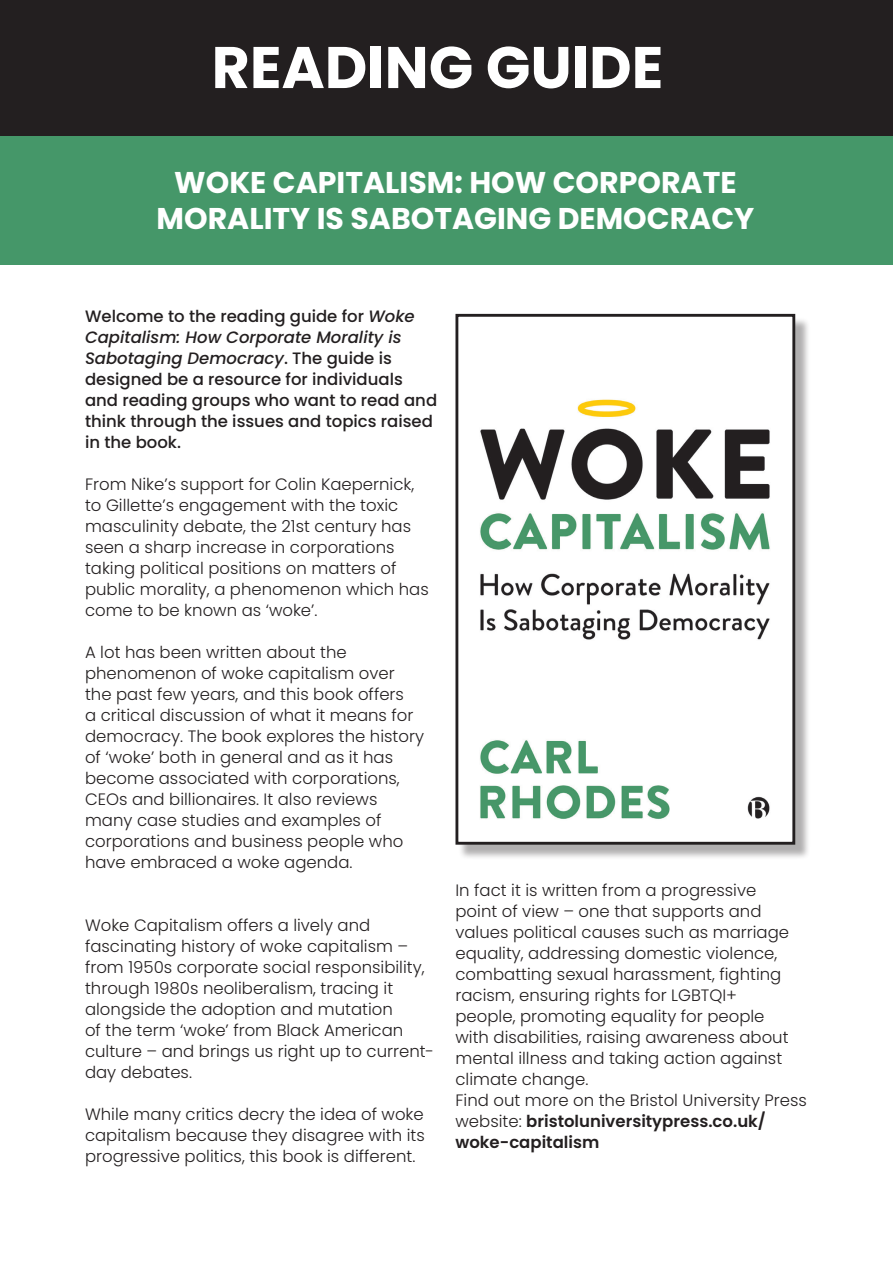
<style>
.page{position:relative;width:893px;height:1263px;background:#fff}
.page>*{position:absolute;margin:0;border:0;box-sizing:border-box;transform-origin:0 0}
.t1{font:700 58.65px "Poppins";color:#fff}
.t2{font:700 30px/36px "Poppins";color:#fff;text-align:center}
.Body_copy{font:300 16.5px/21px "Poppins";color:#231f20}
.Body_copy-2{font:500 16.5px/21px "Poppins";color:#231f20}
.s1{font-style:italic}
.s2{font-weight:600}
</style>
<div class="page">
<div style="left:459px;top:317px;width:352px;height:543px;background:#231f20;opacity:.36"></div>
<img style="left:459px;top:318px;width:332px;height:523px">
<div style="left:455px;top:314px;width:340px;height:531px;border:3px solid #231f20"></div>
<div style="left:0;top:0;width:893px;height:265px;background:#459769"></div>
<div style="left:0;top:0;width:893px;height:136px;background:#231f20"></div>
<p class="t1" style="left:212px;top:33px;width:453px">READING GUIDE</p>
<p class="t2" style="left:157px;top:165px;width:599px">WOKE CAPITALISM: HOW CORPORATE<br>MORALITY IS SABOTAGING DEMOCRACY</p>
<p class="Body_copy-2" style="left:85px;top:305px;width:354px">Welcome to the reading guide for <span class="s1">Woke Capitalism: How Corporate Morality is Sabotaging Democracy</span>. The guide is designed be a resource for individuals and reading groups who want to read and think through the issues and topics raised in the book.</p>
<p class="Body_copy" style="left:85px;top:473px;width:345px">From Nike’s support for Colin Kaepernick, to Gillette’s engagement with the toxic masculinity debate, the 21st century has seen a sharp increase in corporations taking political positions on matters of public morality, a phenomenon which has come to be known as ‘woke’.</p>
<p class="Body_copy" style="left:85px;top:641px;width:340px">A lot has been written about the phenomenon of woke capitalism over the past few years, and this book offers<br>a critical discussion of what it means for democracy. The book explores the history of ‘woke’ both in general and as it has become associated with corporations, CEOs and billionaires. It also reviews many case studies and examples of corporations and business people who have embraced a woke agenda.</p>
<p class="Body_copy" style="left:85px;top:914px;width:351px">Woke Capitalism offers a lively and fascinating history of woke capitalism – from 1950s corporate social responsibility, through 1980s neoliberalism, tracing it alongside the adoption and mutation<br>of the term ‘woke’ from Black American culture – and brings us right up to current&shy;day debates.</p>
<p class="Body_copy" style="left:85px;top:1103px;width:341px;text-align:justify">While many critics decry the idea of woke capitalism because they disagree with its progressive politics, this book is different.</p>
<p class="Body_copy" style="left:455px;top:880px;width:335px">In fact it is written from a progressive point of view – one that supports and values political causes such as marriage equality, addressing domestic violence, combatting sexual harassment, fighting racism, ensuring rights for LGBTQI+ people, promoting equality for people with disabilities, raising awareness about mental illness and taking action against climate change.</p>
<p class="Body_copy" style="left:455px;top:1090px;width:353px">Find out more on the Bristol University Press website: <span class="s2">bristoluniversitypress.co.uk/ woke-capitalism</span></p>
</div>
